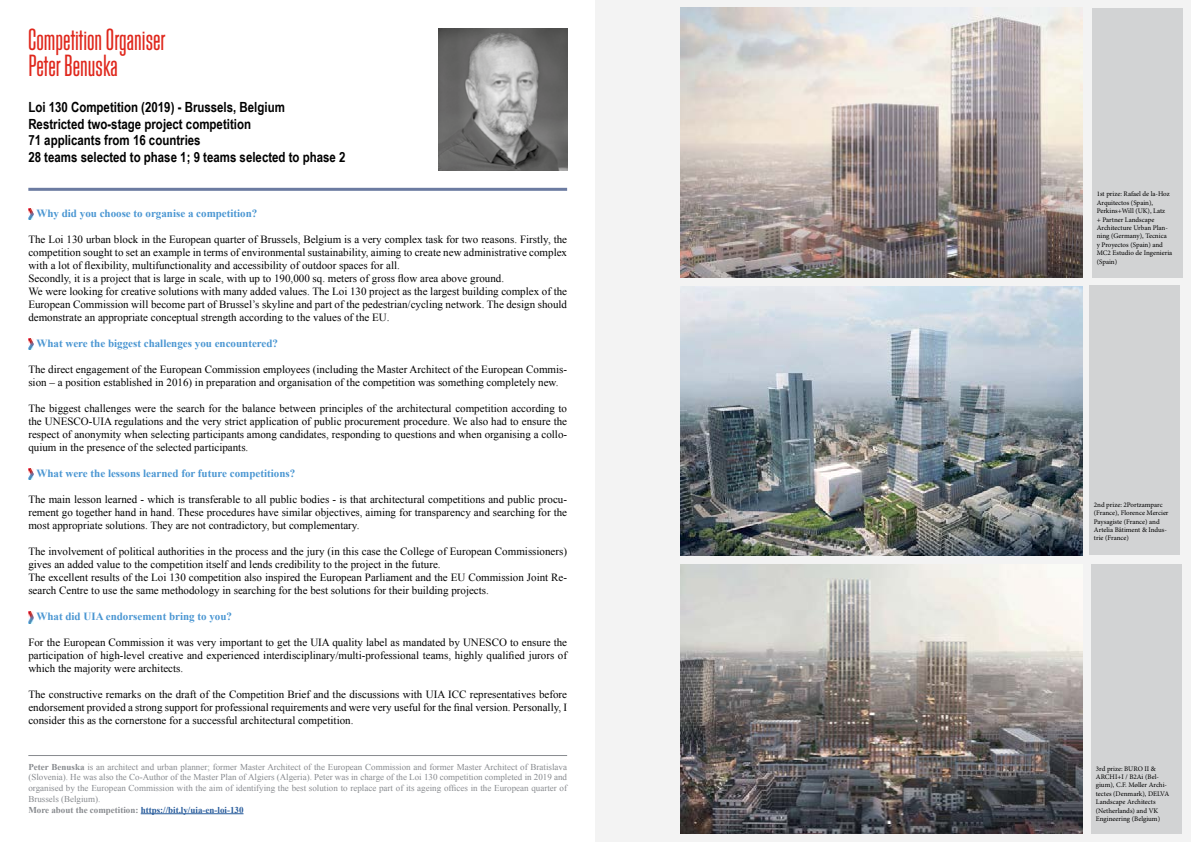
<style>
.page{position:relative;width:1191px;height:842px;background:#fff}
.page>*{position:absolute;margin:0;border:0;box-sizing:border-box;transform-origin:0 0}
.t1{font:32px "Block Gothic RR Light Extra Cond";color:#df271c}
.t2{font:700 14px/16.8px "Arial Narrow";color:#000}
.t3{font:11px/13px "Times New Roman";color:#000;text-align:justify}
.t4{font:700 11px "Times New Roman";color:#4a96d2}
.t5{font:9px/10.8px "Times New Roman";color:#878a8e}
.t6{font:7px/8.4px "Minion Pro";color:#000}
.s1{font-weight:700}
.s2{font-weight:700;color:#275b9b}
</style>
<div class="page">
<div style="left:595px;top:0;width:596px;height:842px;background:#f3f3f3"></div>
<img style="left:438px;top:28px;width:129px;height:142px">
<hr style="left:28px;top:188px;width:539px;height:3px;background:#6c7ba1">
<hr style="left:141px;top:813px;width:102px;height:1px;background:#275b9b">
<hr style="left:28px;top:755px;width:539px;height:1px;background:#878a8e">
<svg style="left:28px;top:208px;width:6px;height:11px"></svg>
<svg style="left:28px;top:339px;width:6px;height:11px"></svg>
<svg style="left:28px;top:468px;width:6px;height:12px"></svg>
<svg style="left:28px;top:612px;width:6px;height:11px"></svg>
<img style="left:680px;top:8px;width:402px;height:269px">
<img style="left:680px;top:286px;width:402px;height:269px">
<img style="left:680px;top:564px;width:402px;height:269px">
<div style="left:1091px;top:8px;width:91px;height:269px;background:#d2d3d4"></div>
<div style="left:1089px;top:285px;width:90px;height:270px;background:#d2d3d4"></div>
<div style="left:1090px;top:564px;width:91px;height:269px;background:#d2d3d4"></div>
<h1 class="t1" style="left:28px;top:23px;width:139px">Competition Organiser</h1>
<h1 class="t1" style="left:28px;top:50px;width:91px">Peter Benuska</h1>
<p class="t2" style="left:28px;top:98px;width:319px">Loi 130 Competition (2019) - Brussels, Belgium<br>Restricted two-stage project competition<br>71 applicants from 16 countries<br>28 teams selected to phase 1; 9 teams selected to phase 2</p>
<p class="t4" style="left:36px;top:205px;width:222px">Why did you choose to organise a competition?</p>
<p class="t3" style="left:28px;top:232px;width:540px;text-align:left">The Loi 130 urban block in the European quarter of Brussels, Belgium is a very complex task for two reasons. Firstly, the competition sought to set an example in terms of environmental sustainability, aiming to create new administrative complex with a lot of flexibility, multifunctionality and accessibility of outdoor spaces for all.<br>Secondly, it is a project that is large in scale, with up to 190,000 sq. meters of gross flow area above ground.<br>We were looking for creative solutions with many added values. The Loi 130 project as the largest building complex of the European Commission will become part of Brussel’s skyline and part of the pedestrian/cycling network. The design should demonstrate an appropriate conceptual strength according to the values of the EU.</p>
<p class="t4" style="left:36px;top:335px;width:243px">What were the biggest challenges you encountered?</p>
<p class="t3" style="left:28px;top:362px;width:540px">The direct engagement of the European Commission employees (including the Master Architect of the European Commis&shy;sion – a position established in 2016) in preparation and organisation of the competition was something completely new.</p>
<p class="t3" style="left:28px;top:401px;width:540px">The biggest challenges were the search for the balance between principles of the architectural competition according to the UNESCO-UIA regulations and the very strict application of public procurement procedure. We also had to ensure the respect of anonymity when selecting participants among candidates, responding to questions and when organising a collo&shy;quium in the presence of the selected participants.</p>
<p class="t4" style="left:36px;top:465px;width:260px">What were the lessons learned for future competitions?</p>
<p class="t3" style="left:28px;top:492px;width:540px">The main lesson learned - which is transferable to all public bodies - is that architectural competitions and public procu&shy;rement go together hand in hand. These procedures have similar objectives, aiming for transparency and searching for the most appropriate solutions. They are not contradictory, but complementary.</p>
<p class="t3" style="left:28px;top:544px;width:540px;text-align:left">The involvement of political authorities in the process and the jury (in this case the College of European Commissioners) gives an added value to the competition itself and lends credibility to the project in the future.<br>The excellent results of the Loi 130 competition also inspired the European Parliament and the EU Commission Joint Re&shy;search Centre to use the same methodology in searching for the best solutions for their building projects.</p>
<p class="t4" style="left:36px;top:608px;width:197px">What did UIA endorsement bring to you?</p>
<p class="t3" style="left:28px;top:635px;width:540px">For the European Commission it was very important to get the UIA quality label as mandated by UNESCO to ensure the participation of high-level creative and experienced interdisciplinary/multi-professional teams, highly qualified jurors of which the majority were architects.</p>
<p class="t3" style="left:28px;top:687px;width:540px">The constructive remarks on the draft of the Competition Brief and the discussions with UIA ICC representatives before endorsement provided a strong support for professional requirements and were very useful for the final version. Personally, I consider this as the cornerstone for a successful architectural competition.</p>
<p class="t5" style="left:28px;top:761px;width:540px"><span class="s1">Peter Benuska</span> is an architect and urban planner; former Master Architect of the European Commission and former Master Architect of Bratislava (Slovenia). He was also the Co-Author of the Master Plan of Algiers (Algeria). Peter was in charge of the Loi 130 competition completed in 2019 and organised by the European Commission with the aim of identifying the best solution to replace part of its ageing offices in the European quarter of Brussels (Belgium).<br><span class="s1">More about the competition:</span> <span class="s2">https://bit.ly/uia-en-loi-130</span></p>
<p class="t6" style="left:1096px;top:190px;width:77px">1st prize: Rafael de la-Hoz<br>Arquitectos (Spain),<br>Perkins+Will (UK), Latz<br>+ Partner Landscape<br>Architecture Urban Plan&shy;ning (Germany), Tecnica<br>y Proyectos (Spain) and<br>MC2 Estudio de Ingenieria (Spain)</p>
<p class="t6" style="left:1093px;top:500px;width:76px">2nd prize: 2Portzamparc (France), Florence Mercier<br>Paysagiste (France) and<br>Artelia Bâtiment &amp; Indus&shy;trie (France)</p>
<p class="t6" style="left:1095px;top:764px;width:75px">3rd prize: BURO II &amp;<br>ARCHI+I / B2Ai (Bel&shy;gium), C.F. Møller Archi&shy;tectes (Denmark), DELVA<br>Landscape Architects (Netherlands) and VK<br>Engineering (Belgium)</p>
</div>
